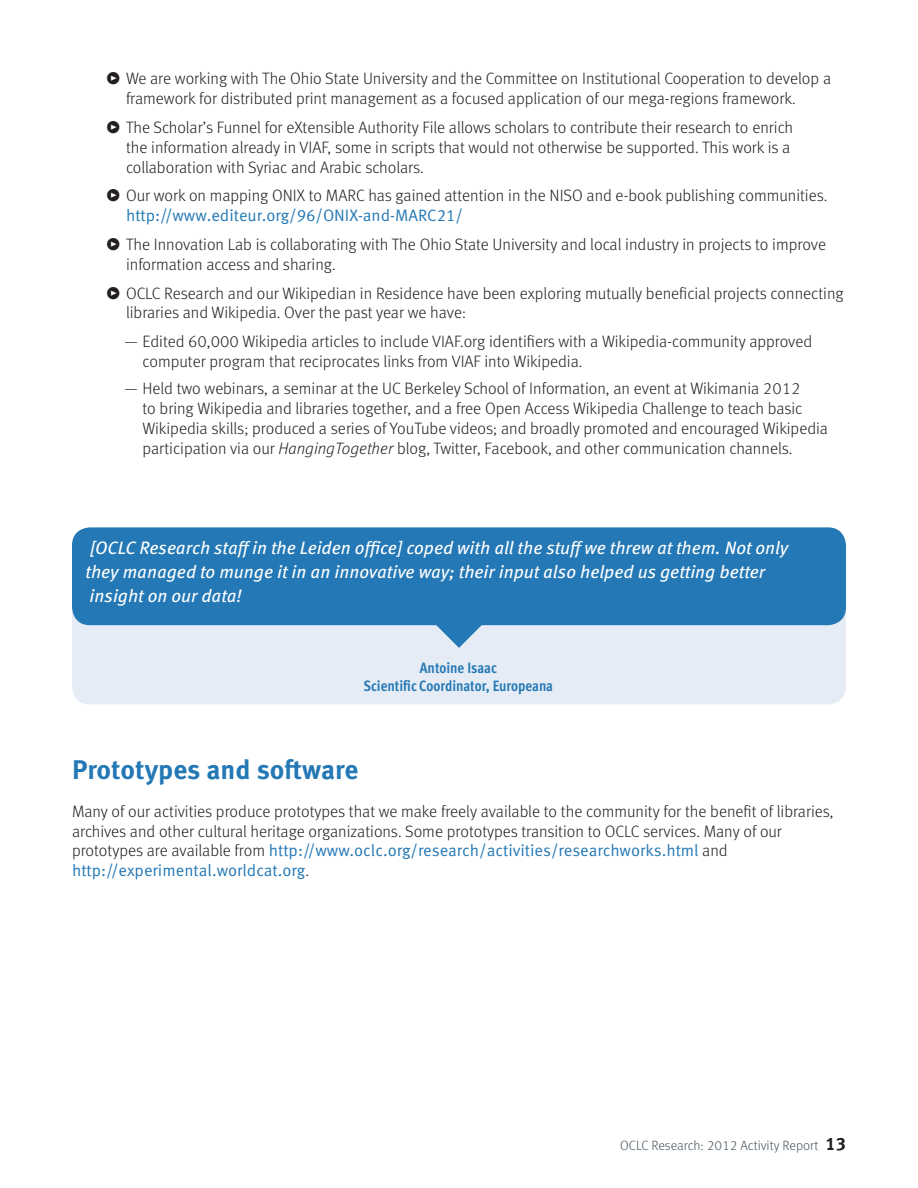
<style>
.page{position:relative;width:918px;height:1188px;background:#fff}
.page>*{position:absolute;margin:0;border:0;box-sizing:border-box;transform-origin:0 0}
.t1{font:700 27px "Meta Pro";color:#2378b5}
.t2{font:italic 18px/24px "Meta Pro";color:#fff}
.Body_copy{font:300 16.5px/19.8px "Meta Pro";color:#231f20}
.Quoter{font:700 condensed 15px/18px "Meta Pro";color:#2378b5;text-align:center}
.t3{font:300 13.5px "Meta Pro";color:#45555f}
.s1{font-family:"Meta Pro Norm";font-weight:400;color:#2378b5}
.s2{font-style:italic}
.s3{font-weight:700;font-size:18px;color:#231f20}
</style>
<div class="page">
<div style="left:72px;top:580px;width:774px;height:124px;background:#e5ecf5;border-radius:18px"></div>
<div style="left:72px;top:527px;width:774px;height:98px;background:#2378b5;border-radius:18px"></div>
<svg style="left:436px;top:625px;width:46px;height:23px"></svg>
<p class="Body_copy" style="left:126px;top:68px;width:707px">We are working with The Ohio State University and the Committee on Institutional Cooperation to develop a framework for distributed print management as a focused application of our mega-regions framework.</p>
<p class="Body_copy" style="left:126px;top:117px;width:669px">The Scholar’s Funnel for eXtensible Authority File allows scholars to contribute their research to enrich the information already in VIAF, some in scripts that would not otherwise be supported. This work is a collaboration with Syriac and Arabic scholars.</p>
<p class="Body_copy" style="left:126px;top:185px;width:703px">Our work on mapping ONIX to MARC has gained attention in the NISO and e-book publishing communities. <span class="s1">http://www.editeur.org/96/ONIX-and-MARC21/</span></p>
<p class="Body_copy" style="left:126px;top:234px;width:702px">The Innovation Lab is collaborating with The Ohio State University and local industry in projects to improve information access and sharing.</p>
<p class="Body_copy" style="left:126px;top:282px;width:719px">OCLC Research and our Wikipedian in Residence have been exploring mutually beneficial projects connecting libraries and Wikipedia. Over the past year we have:</p>
<p class="Body_copy" style="left:142px;top:331px;width:671px;text-indent:-18px">— Edited 60,000 Wikipedia articles to include VIAF.org identifiers with a Wikipedia-community approved computer program that reciprocates links from VIAF into Wikipedia.</p>
<p class="Body_copy" style="left:142px;top:378px;width:687px;text-indent:-18px">— Held two webinars, a seminar at the UC Berkeley School of Information, an event at Wikimania 2012<br>to bring Wikipedia and libraries together, and a free Open Access Wikipedia Challenge to teach basic Wikipedia skills; produced a series of YouTube videos; and broadly promoted and encouraged Wikipedia participation via our <span class="s2">HangingTogether</span> blog, Twitter, Facebook, and other communication channels.</p>
<p class="t2" style="left:86px;top:535px;width:704px">[OCLC Research staff in the Leiden office] coped with all the stuff we threw at them. Not only they managed to munge it in an innovative way; their input also helped us getting better insight on our data!</p>
<p class="Quoter" style="left:363px;top:658px;width:191px">Antoine Isaac<br>Scientific Coordinator, Europeana</p>
<h2 class="t1" style="left:72px;top:748px;width:288px">Prototypes and software</h2>
<p class="Body_copy" style="left:72px;top:800px;width:763px">Many of our activities produce prototypes that we make freely available to the community for the benefit of libraries, archives and other cultural heritage organizations. Some prototypes transition to OCLC services. Many of our prototypes are available from <span class="s1">http://www.oclc.org/research/activities/researchworks.html</span> and <span class="s1">http://experimental.worldcat.org</span>.</p>
<p class="t3" style="left:620px;top:1135px;width:227px">OCLC Research: 2012 Activity Report <span class="s3">13</span></p>
</div>
